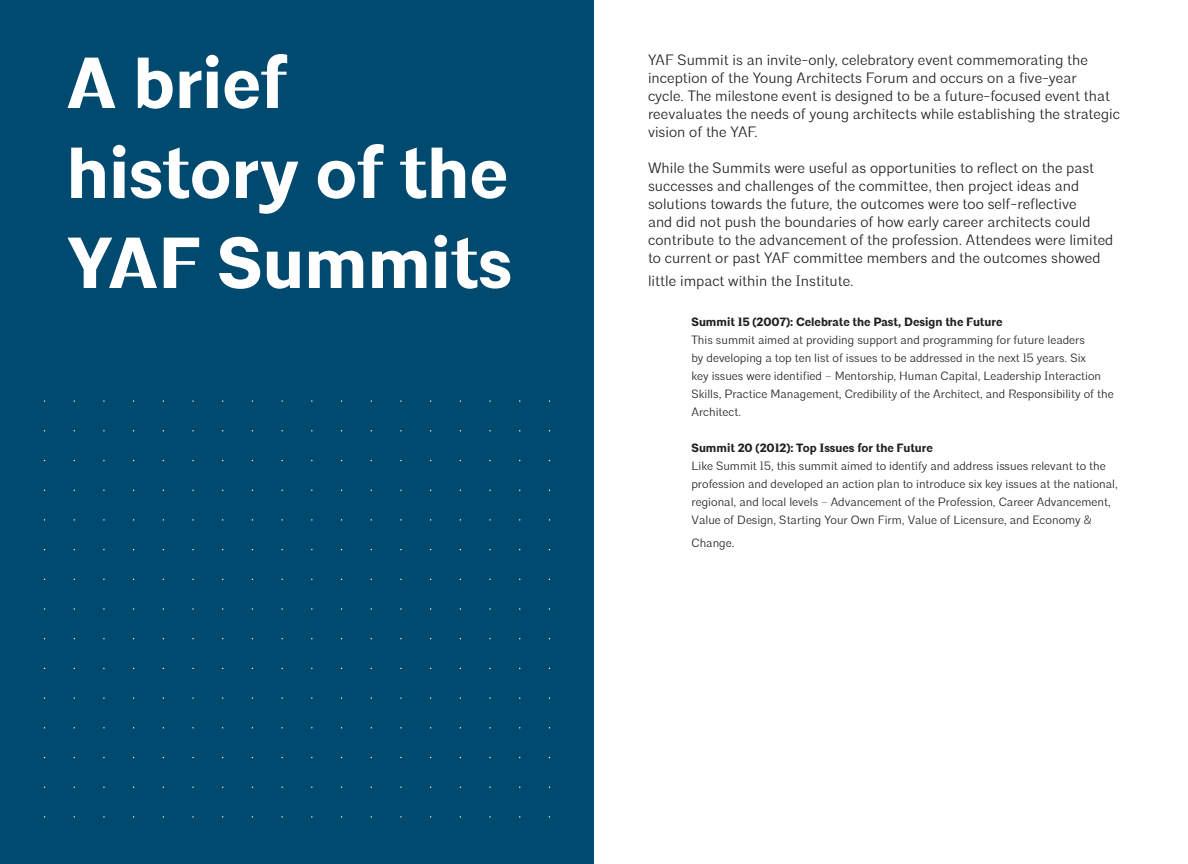
<style>
.page{position:relative;width:1188px;height:864px;background:#fff}
.page>*{position:absolute;margin:0;border:0;box-sizing:border-box;transform-origin:0 0}
.Title_Page{font:700 72px/90px "Architype";color:#fff}
.Paragraph_Body{font:300 15px/18px "Architype";color:#231f20}
.Paragraph_Body-2{font:300 12px/18px "Architype";color:#231f20}
.Paragraph_Body-3{font:700 12px "Architype";color:#231f20}
</style>
<div class="page">
<div style="left:0;top:0;width:594px;height:864px;background:#00496f"></div>
<p class="Title_Page" style="left:67px;top:41px;width:447px">A brief history of the<br>YAF Summits</p>
<p class="Paragraph_Body" style="left:648px;top:51px;width:474px">YAF Summit is an invite-only, celebratory event commemorating the inception of the Young Architects Forum and occurs on a five-year<br>cycle. The milestone event is designed to be a future-focused event that reevaluates the needs of young architects while establishing the strategic vision of the YAF.</p>
<p class="Paragraph_Body" style="left:648px;top:159px;width:467px">While the Summits were useful as opportunities to reflect on the past successes and challenges of the committee, then project ideas and solutions towards the future, the outcomes were too self-reflective<br>and did not push the boundaries of how early career architects could contribute to the advancement of the profession. Attendees were limited to current or past YAF committee members and the outcomes showed</p>
<p class="Paragraph_Body" style="left:648px;top:272px;width:207px">little impact within the Institute.</p>
<p class="Paragraph_Body-3" style="left:692px;top:315px;width:312px">Summit 15 (2007): Celebrate the Past, Design the Future</p>
<p class="Paragraph_Body-2" style="left:692px;top:331px;width:424px">This summit aimed at providing support and programming for future leaders<br>by developing a top ten list of issues to be addressed in the next 15 years. Six<br>key issues were identified – Mentorship, Human Capital, Leadership Interaction Skills, Practice Management, Credibility of the Architect, and Responsibility of the Architect.</p>
<p class="Paragraph_Body-3" style="left:692px;top:441px;width:243px">Summit 20 (2012): Top Issues for the Future</p>
<p class="Paragraph_Body-2" style="left:692px;top:457px;width:428px">Like Summit 15, this summit aimed to identify and address issues relevant to the profession and developed an action plan to introduce six key issues at the national, regional, and local levels – Advancement of the Profession, Career Advancement, Value of Design, Starting Your Own Firm, Value of Licensure, and Economy &amp;</p>
<p class="Paragraph_Body-2" style="left:692px;top:534px;width:45px">Change.</p>
</div>
